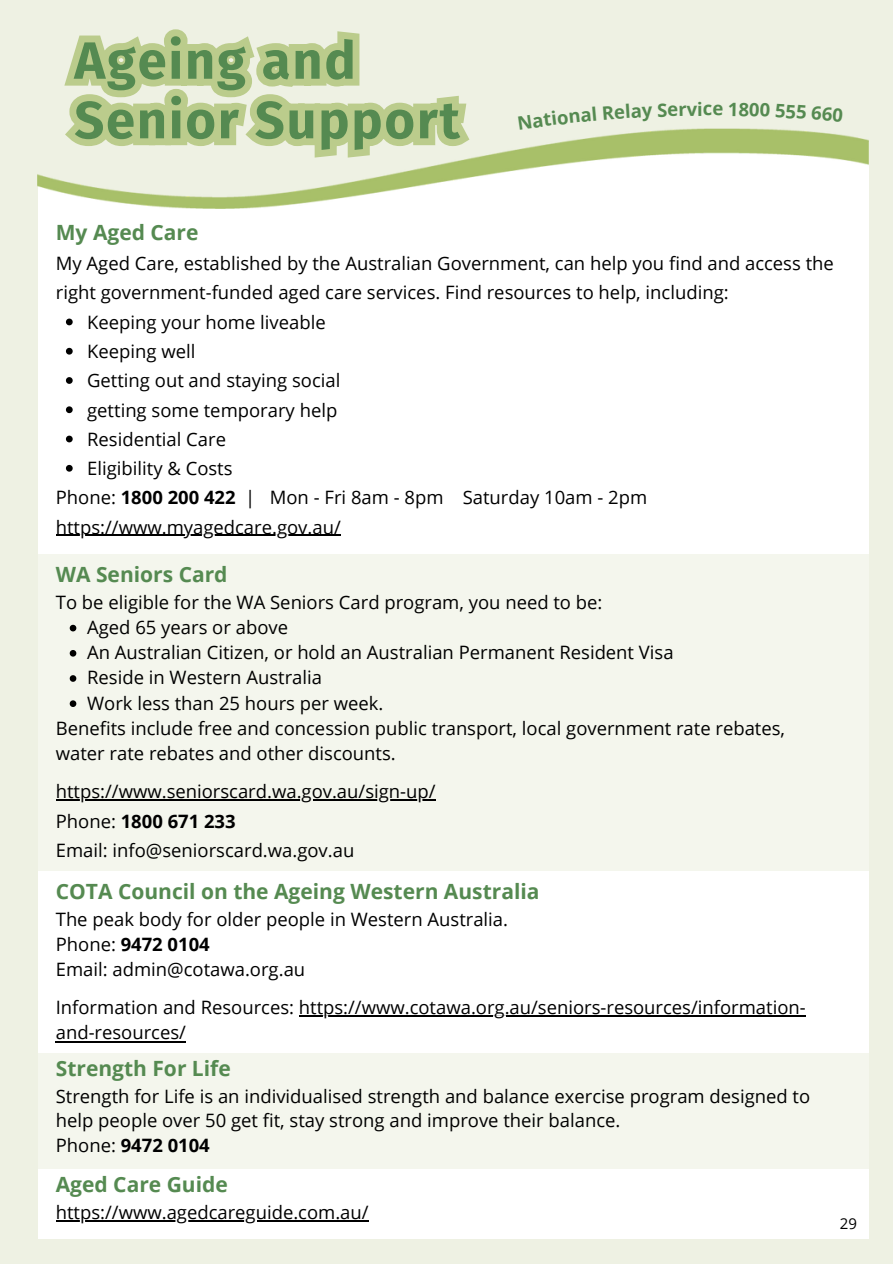
<style>
.page{position:relative;width:893px;height:1264px;background:#fff}
.page>*{position:absolute;margin:0;border:0;box-sizing:border-box;transform-origin:0 0}
.t1{font:700 52.35px/59.6px "Fira Sans";letter-spacing:.035em;color:#558a51}
.t2{font:700 21px "Open Sans";color:#558a51}
.t3{font:18.45px/25.2px "Open Sans";color:#000}
.t4{font:700 18.45px "Open Sans";color:#558a51}
.t5{font:15px "Open Sans";color:#000}
.s1{font-weight:700}
</style>
<div class="page">
<div style="left:0;top:0;width:892px;height:1263px;background:#eef1e3"></div>
<div style="left:38px;top:142px;width:830px;height:1095px;background:#fff"></div>
<div style="left:38px;top:1052px;width:830px;height:116px;background:#f4f6ed"></div>
<div style="left:38px;top:554px;width:830px;height:317px;background:#f4f6ed"></div>
<svg style="left:70px;top:624px;width:6px;height:7px"></svg>
<svg style="left:70px;top:650px;width:6px;height:6px"></svg>
<svg style="left:70px;top:675px;width:6px;height:6px"></svg>
<svg style="left:70px;top:700px;width:6px;height:7px"></svg>
<hr style="left:56px;top:799px;width:379px;height:1px;background:#000">
<img style="left:38px;top:128px;width:830px;height:80px">
<svg style="left:55px;top:29px;width:424px;height:149px"></svg>
<hr style="left:299px;top:1015px;width:506px;height:2px;background:#000">
<hr style="left:56px;top:1040px;width:130px;height:2px;background:#000">
<hr style="left:56px;top:1219px;width:312px;height:2px;background:#000">
<svg style="left:66px;top:318px;width:7px;height:7px"></svg>
<svg style="left:66px;top:348px;width:7px;height:6px"></svg>
<svg style="left:66px;top:377px;width:7px;height:7px"></svg>
<svg style="left:66px;top:406px;width:7px;height:7px"></svg>
<svg style="left:66px;top:435px;width:7px;height:7px"></svg>
<svg style="left:66px;top:465px;width:7px;height:6px"></svg>
<hr style="left:56px;top:534px;width:285px;height:2px;background:#000">
<svg style="left:518px;top:128px;width:179px;height:2px"></svg>
<h1 class="t1" style="left:74px;top:31px;width:387px">Ageing and<br>Senior Support</h1>
<p class="t4" style="left:697px;top:96px;width:28px">ice</p>
<p class="t2" style="left:56px;top:217px;width:144px">My Aged Care</p>
<p class="t3" style="left:56px;top:250px;width:779px">My Aged Care, established by the Australian Government, can help you find and access the</p>
<p class="t3" style="left:56px;top:280px;width:674px">right government-funded aged care services. Find resources to help, including:</p>
<p class="t3" style="left:87px;top:309px;width:240px">Keeping your home liveable</p>
<p class="t3" style="left:87px;top:338px;width:110px">Keeping well</p>
<p class="t3" style="left:87px;top:367px;width:255px">Getting out and staying social</p>
<p class="t3" style="left:87px;top:397px;width:252px">getting some temporary help</p>
<p class="t3" style="left:87px;top:426px;width:140px">Residential Care</p>
<p class="t3" style="left:87px;top:455px;width:147px">Eligibility &amp; Costs</p>
<p class="t3" style="left:56px;top:484px;width:593px">Phone: <span class="s1">1800 200 422</span> | Mon - Fri 8am - 8pm Saturday 10am - 2pm</p>
<p class="t3" style="left:56px;top:514px;width:286px">https://www.myagedcare.gov.au/</p>
<p class="t2" style="left:56px;top:560px;width:173px">WA Seniors Card</p>
<p class="t3" style="left:56px;top:589px;width:548px">To be eligible for the WA Seniors Card program, you need to be:</p>
<p class="t3" style="left:87px;top:614px;width:202px">Aged 65 years or above</p>
<p class="t3" style="left:87px;top:639px;width:588px">An Australian Citizen, or hold an Australian Permanent Resident Visa</p>
<p class="t3" style="left:87px;top:664px;width:236px">Reside in Western Australia</p>
<p class="t3" style="left:87px;top:690px;width:298px">Work less than 25 hours per week.</p>
<p class="t3" style="left:56px;top:715px;width:730px">Benefits include free and concession public transport, local government rate rebates,</p>
<p class="t3" style="left:56px;top:740px;width:341px">water rate rebates and other discounts.</p>
<p class="t3" style="left:56px;top:775px;width:381px;line-height:29.8px">https://www.seniorscard.wa.gov.au/sign-up/<br>Phone: <span class="s1">1800 671 233<br></span>Email: info@seniorscard.wa.gov.au</p>
<p class="t2" style="left:56px;top:876px;width:485px">COTA Council on the Ageing Western Australia</p>
<p class="t3" style="left:56px;top:906px;width:454px">The peak body for older people in Western Australia.<br>Phone: <span class="s1">9472 0104<br></span>Email: admin@cotawa.org.au</p>
<p class="t3" style="left:56px;top:994px;width:751px">Information and Resources: https://www.cotawa.org.au/seniors-resources/information&shy;and-resources/</p>
<p class="t2" style="left:56px;top:1053px;width:176px">Strength For Life</p>
<p class="t3" style="left:56px;top:1083px;width:755px;line-height:24.8px">Strength for Life is an individualised strength and balance exercise program designed to help people over 50 get fit, stay strong and improve their balance.<br>Phone: <span class="s1">9472 0104</span></p>
<p class="t2" style="left:56px;top:1169px;width:173px">Aged Care Guide</p>
<p class="t3" style="left:56px;top:1199px;width:314px">https://www.agedcareguide.com.au/</p>
<p class="t5" style="left:839px;top:1212px;width:19px">29</p>
</div>
